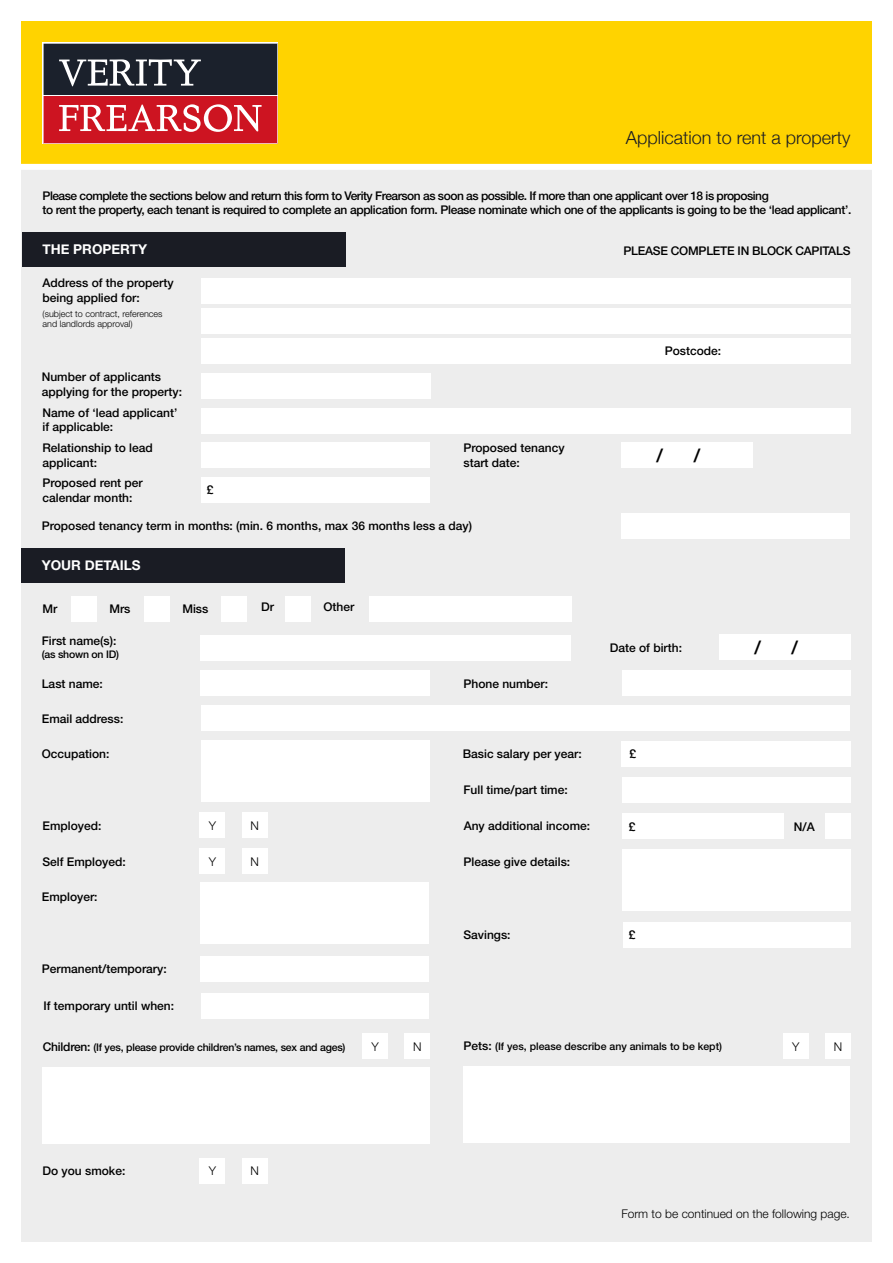
<style>
.page{position:relative;width:893px;height:1263px;background:#fff}
.page>*{position:absolute;margin:0;border:0;box-sizing:border-box;transform-origin:0 0}
.t1{font:500 18.3px "Helvetica Neue LT Std";color:#000}
.t2{font:300 18px "Helvetica Neue";color:#1a1c24}
.t3{font:700 13.5px "Helvetica Neue";color:#fff}
.t4{font:500 12px/14.4px "Helvetica Neue LT Std";color:#000}
.t5{font:500 12px/14.4px "Helvetica Neue LT Std";letter-spacing:-.03em;color:#000}
.t6{font:300 12px "Helvetica Neue LT Std";color:#000}
.t7{font:500 12px "Helvetica Neue LT Std";letter-spacing:-.02em;color:#000}
.t8{font:300 12px "Helvetica Neue";color:#000}
.t9{font:500 10.5px "Helvetica Neue LT Std";letter-spacing:-.02em;color:#000}
.t10{font:500 10.5px "Helvetica Neue LT Std";color:#000}
.t11{font:300 9px/10.5px "Helvetica Neue LT Std";color:#000}
.s1{font-size:12px}
</style>
<div class="page">
<div style="left:21px;top:21px;width:851px;height:1221px;background:#ededed"></div>
<div style="left:201px;top:338px;width:649px;height:26px;background:#fff"></div>
<div style="left:21px;top:21px;width:851px;height:145px;background:#ffd300"></div>
<div style="left:16px;top:164px;width:860px;height:6px;background:#fff"></div>
<div style="left:22px;top:232px;width:324px;height:34px;background:#1a1c24"></div>
<div style="left:201px;top:279px;width:649px;height:25px;background:#fff"></div>
<div style="left:201px;top:373px;width:229px;height:25px;background:#fff"></div>
<div style="left:201px;top:308px;width:649px;height:26px;background:#fff"></div>
<div style="left:201px;top:408px;width:649px;height:26px;background:#fff"></div>
<div style="left:201px;top:477px;width:228px;height:26px;background:#fff"></div>
<div style="left:621px;top:513px;width:229px;height:25px;background:#fff"></div>
<div style="left:21px;top:549px;width:324px;height:34px;background:#1a1c24"></div>
<div style="left:200px;top:635px;width:371px;height:26px;background:#fff"></div>
<div style="left:719px;top:634px;width:131px;height:26px;background:#fff"></div>
<div style="left:622px;top:670px;width:228px;height:26px;background:#fff"></div>
<div style="left:201px;top:705px;width:649px;height:26px;background:#fff"></div>
<div style="left:201px;top:740px;width:228px;height:62px;background:#fff"></div>
<div style="left:621px;top:741px;width:229px;height:25px;background:#fff"></div>
<div style="left:200px;top:956px;width:229px;height:25px;background:#fff"></div>
<div style="left:201px;top:993px;width:228px;height:26px;background:#fff"></div>
<div style="left:200px;top:1158px;width:25px;height:25px;background:#fff"></div>
<div style="left:242px;top:1158px;width:25px;height:25px;background:#fff"></div>
<div style="left:363px;top:1033px;width:25px;height:26px;background:#fff"></div>
<div style="left:405px;top:1033px;width:25px;height:26px;background:#fff"></div>
<div style="left:621px;top:442px;width:132px;height:26px;background:#fff"></div>
<div style="left:43px;top:1067px;width:387px;height:76px;background:#fff"></div>
<div style="left:463px;top:1066px;width:387px;height:76px;background:#fff"></div>
<div style="left:783px;top:1033px;width:25px;height:25px;background:#fff"></div>
<div style="left:825px;top:1033px;width:25px;height:25px;background:#fff"></div>
<svg style="left:43px;top:43px;width:235px;height:101px;background:#833e48"></svg>
<div style="left:200px;top:670px;width:229px;height:26px;background:#fff"></div>
<div style="left:201px;top:442px;width:228px;height:26px;background:#fff"></div>
<div style="left:622px;top:777px;width:228px;height:26px;background:#fff"></div>
<div style="left:623px;top:814px;width:161px;height:25px;background:#fff"></div>
<div style="left:825px;top:814px;width:25px;height:25px;background:#fff"></div>
<div style="left:622px;top:922px;width:228px;height:26px;background:#fff"></div>
<div style="left:200px;top:812px;width:25px;height:26px;background:#fff"></div>
<div style="left:242px;top:812px;width:25px;height:26px;background:#fff"></div>
<div style="left:200px;top:848px;width:25px;height:26px;background:#fff"></div>
<div style="left:242px;top:848px;width:25px;height:26px;background:#fff"></div>
<div style="left:71px;top:596px;width:25px;height:25px;background:#fff"></div>
<div style="left:286px;top:596px;width:25px;height:25px;background:#fff"></div>
<div style="left:369px;top:596px;width:202px;height:25px;background:#fff"></div>
<div style="left:145px;top:596px;width:25px;height:25px;background:#fff"></div>
<div style="left:221px;top:596px;width:25px;height:25px;background:#fff"></div>
<div style="left:622px;top:849px;width:228px;height:61px;background:#fff"></div>
<div style="left:201px;top:882px;width:228px;height:61px;background:#fff"></div>
<h2 class="t2" style="left:626px;top:127px;width:226px">Application to rent a property</h2>
<p class="t5" style="left:43px;top:188px;width:810px">Please complete the sections below and return this form to Verity Frearson as soon as possible. If more than one applicant over 18 is proposing<br>to rent the property, each tenant is required to complete an application form. Please nominate which one of the applicants is going to be the ‘lead applicant’.</p>
<p class="t3" style="left:43px;top:238px;width:106px">THE PROPERTY</p>
<p class="t4" style="left:43px;top:276px;width:133px">Address of the property being applied for:</p>
<p class="t11" style="left:43px;top:308px;width:122px">(subject to contract, references and landlords approval)</p>
<p class="t4" style="left:42px;top:370px;width:142px">Number of applicants applying for the property:</p>
<p class="t4" style="left:43px;top:405px;width:136px">Name of ‘lead applicant’ if applicable:</p>
<p class="t4" style="left:43px;top:440px;width:112px">Relationship to lead applicant:</p>
<p class="t4" style="left:43px;top:476px;width:102px">Proposed rent per calendar month:</p>
<p class="t4" style="left:207px;top:483px;width:8px">£</p>
<p class="t4" style="left:463px;top:440px;width:103px">Proposed tenancy start date:</p>
<p class="t4" style="left:42px;top:518px;width:432px">Proposed tenancy term in months: (min. 6 months, max 36 months less a day)</p>
<p class="t3" style="left:42px;top:555px;width:100px">YOUR DETAILS</p>
<p class="t4" style="left:43px;top:601px;width:16px">Mr</p>
<p class="t4" style="left:109px;top:601px;width:23px">Mrs</p>
<p class="t4" style="left:182px;top:601px;width:28px">Miss</p>
<p class="t4" style="left:261px;top:599px;width:14px">Dr</p>
<p class="t4" style="left:324px;top:599px;width:32px">Other</p>
<p class="t4" style="left:42px;top:634px;width:76px">First name(s):</p>
<p class="t9" style="left:42px;top:648px;width:79px">(as shown on ID)</p>
<p class="t4" style="left:42px;top:676px;width:63px">Last name:</p>
<p class="t4" style="left:463px;top:676px;width:86px">Phone number:</p>
<p class="t7" style="left:623px;top:244px;width:229px">PLEASE COMPLETE IN BLOCK CAPITALS</p>
<p class="t4" style="left:665px;top:343px;width:58px">Postcode:</p>
<h1 class="t1" style="left:657px;top:444px;width:8px">/</h1>
<h1 class="t1" style="left:694px;top:444px;width:8px">/</h1>
<p class="t4" style="left:610px;top:640px;width:74px">Date of birth:</p>
<h1 class="t1" style="left:754px;top:636px;width:8px">/</h1>
<h1 class="t1" style="left:791px;top:636px;width:8px">/</h1>
<p class="t4" style="left:42px;top:711px;width:83px">Email address:</p>
<p class="t4" style="left:42px;top:746px;width:69px">Occupation:</p>
<p class="t4" style="left:463px;top:746px;width:121px">Basic salary per year:</p>
<p class="t4" style="left:629px;top:746px;width:8px">£</p>
<p class="t4" style="left:43px;top:818px;width:60px">Employed:</p>
<p class="t8" style="left:209px;top:818px;width:9px">Y</p>
<p class="t8" style="left:250px;top:818px;width:10px">N</p>
<p class="t4" style="left:43px;top:854px;width:85px">Self Employed:</p>
<p class="t8" style="left:209px;top:854px;width:9px">Y</p>
<p class="t8" style="left:250px;top:854px;width:10px">N</p>
<p class="t4" style="left:42px;top:890px;width:57px">Employer:</p>
<p class="t4" style="left:42px;top:961px;width:126px">Permanent/temporary:</p>
<p class="t4" style="left:44px;top:999px;width:132px">If temporary until when:</p>
<p class="t9" style="left:43px;top:1040px;width:304px"><span class="s1">Children:</span> (If yes, please provide children’s names, sex and ages)</p>
<p class="t8" style="left:371px;top:1039px;width:9px">Y</p>
<p class="t8" style="left:413px;top:1039px;width:10px">N</p>
<p class="t4" style="left:463px;top:783px;width:106px">Full time/part time:</p>
<p class="t4" style="left:464px;top:819px;width:128px">Any additional income:</p>
<p class="t4" style="left:629px;top:819px;width:8px">£</p>
<p class="t4" style="left:794px;top:819px;width:22px">N/A</p>
<p class="t4" style="left:463px;top:854px;width:108px">Please give details:</p>
<p class="t4" style="left:463px;top:927px;width:49px">Savings:</p>
<p class="t4" style="left:629px;top:927px;width:8px">£</p>
<p class="t10" style="left:463px;top:1040px;width:260px"><span class="s1">Pets:</span> (If yes, please describe any animals to be kept)</p>
<p class="t8" style="left:792px;top:1039px;width:9px">Y</p>
<p class="t8" style="left:834px;top:1039px;width:10px">N</p>
<p class="t4" style="left:43px;top:1163px;width:84px">Do you smoke:</p>
<p class="t8" style="left:209px;top:1164px;width:9px">Y</p>
<p class="t8" style="left:250px;top:1164px;width:10px">N</p>
<p class="t6" style="left:621px;top:1206px;width:230px">Form to be continued on the following page.</p>
</div>
